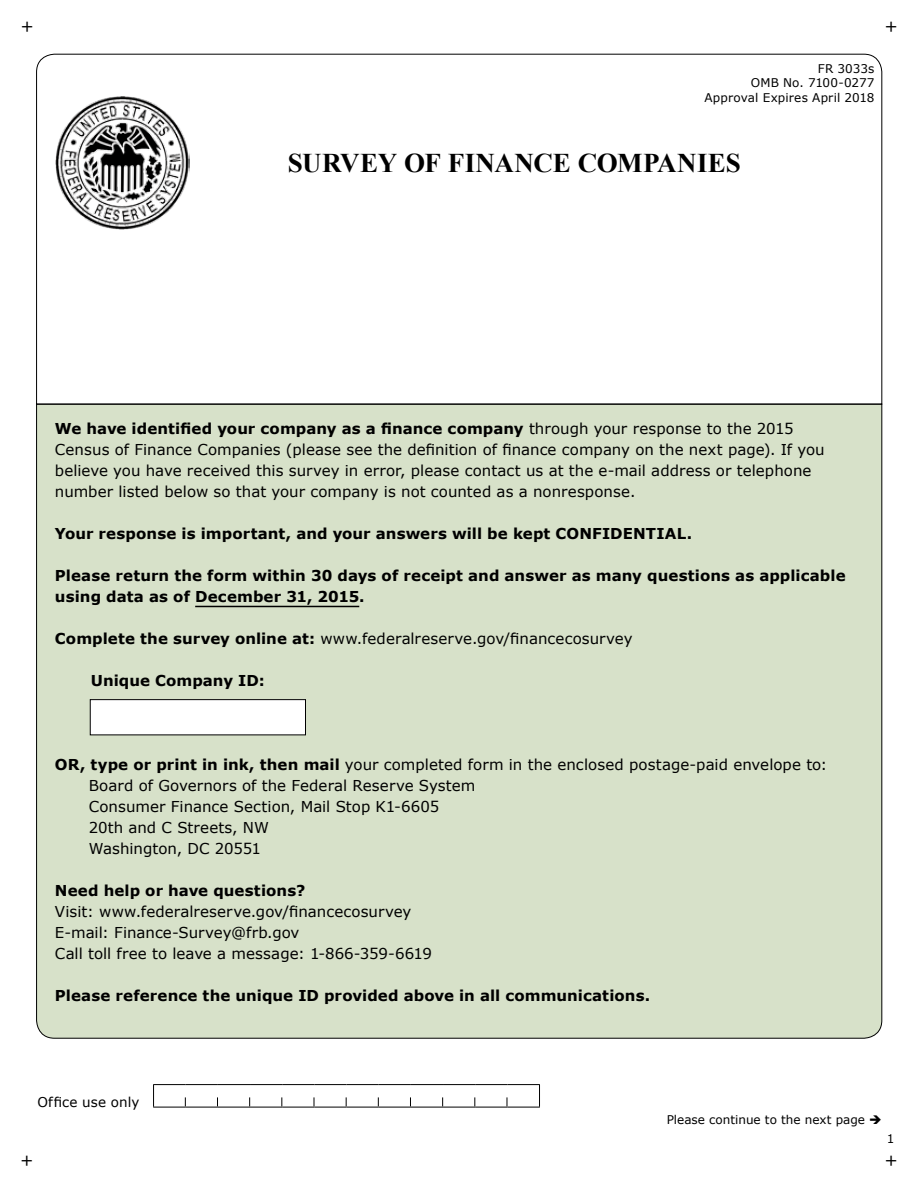
<style>
.page{position:relative;width:918px;height:1188px;background:#fff}
.page>*{position:absolute;margin:0;border:0;box-sizing:border-box;transform-origin:0 0}
.t1{font:700 27px "Times New Roman";color:#000}
.t2{font:16.5px "Verdana";color:#000}
.t3{font:15px/21px "Verdana";letter-spacing:.005em;color:#000}
.t4{font:700 15px/21px "Verdana";letter-spacing:.005em;color:#000}
.t5{font:13.5px "Verdana";letter-spacing:.015em;color:#000}
.t6{font:12px/14.4px "Verdana";color:#000;text-align:right}
.s1{font-weight:700}
</style>
<div class="page">
<div style="left:36px;top:405px;width:847px;height:634px;background:#d7e1c9"></div>
<svg style="left:36px;top:53px;width:847px;height:352px"></svg>
<img style="left:55px;top:96px;width:134px;height:134px">
<hr style="left:153px;top:1084px;width:33px;height:1px;background:#000">
<hr style="left:186px;top:1084px;width:32px;height:1px;background:#000">
<hr style="left:218px;top:1084px;width:32px;height:1px;background:#000">
<hr style="left:250px;top:1084px;width:32px;height:1px;background:#000">
<hr style="left:282px;top:1084px;width:32px;height:1px;background:#000">
<hr style="left:314px;top:1084px;width:33px;height:1px;background:#000">
<hr style="left:347px;top:1084px;width:32px;height:1px;background:#000">
<hr style="left:379px;top:1084px;width:32px;height:1px;background:#000">
<hr style="left:411px;top:1084px;width:32px;height:1px;background:#000">
<hr style="left:443px;top:1084px;width:32px;height:1px;background:#000">
<hr style="left:475px;top:1084px;width:32px;height:1px;background:#000">
<hr style="left:507px;top:1084px;width:33px;height:1px;background:#000">
<hr style="left:153px;top:1107px;width:33px;height:1px;background:#000">
<hr style="left:186px;top:1107px;width:32px;height:1px;background:#000">
<hr style="left:218px;top:1107px;width:32px;height:1px;background:#000">
<hr style="left:250px;top:1107px;width:32px;height:1px;background:#000">
<hr style="left:282px;top:1107px;width:32px;height:1px;background:#000">
<hr style="left:314px;top:1107px;width:33px;height:1px;background:#000">
<hr style="left:347px;top:1107px;width:32px;height:1px;background:#000">
<hr style="left:379px;top:1107px;width:32px;height:1px;background:#000">
<hr style="left:411px;top:1107px;width:32px;height:1px;background:#000">
<hr style="left:443px;top:1107px;width:32px;height:1px;background:#000">
<hr style="left:475px;top:1107px;width:32px;height:1px;background:#000">
<hr style="left:507px;top:1107px;width:33px;height:1px;background:#000">
<svg style="left:153px;top:1085px;width:387px;height:22px"></svg>
<div style="left:90px;top:700px;width:216px;height:35px;background:#fff"></div>
<div style="left:90px;top:699px;width:216px;height:36px;border:1px solid #000"></div>
<p class="t2" style="left:20px;top:15px;width:15px">+</p>
<p class="t2" style="left:884px;top:15px;width:15px">+</p>
<p class="t6" style="left:704px;top:61px;width:172px">FR 3033s<br>OMB No. 7100-0277<br>Approval Expires April 2018</p>
<h1 class="t1" style="left:288px;top:144px;width:455px">SURVEY OF FINANCE COMPANIES</h1>
<p class="t3" style="left:55px;top:418px;width:771px"><span class="s1">We have identified your company as a finance company</span> through your response to the 2015<br>Census of Finance Companies (please see the definition of finance company on the next page). If you believe you have received this survey in error, please contact us at the e-mail address or telephone number listed below so that your company is not counted as a nonresponse.</p>
<p class="t4" style="left:55px;top:523px;width:639px">Your response is important, and your answers will be kept CONFIDENTIAL.</p>
<p class="t4" style="left:55px;top:565px;width:792px">Please return the form within 30 days of receipt and answer as many questions as applicable using data as of December 31, 2015.</p>
<p class="t3" style="left:55px;top:628px;width:579px"><span class="s1">Complete the survey online at:</span> www.federalreserve.gov/financecosurvey</p>
<p class="t4" style="left:91px;top:670px;width:175px">Unique Company ID:</p>
<p class="t3" style="left:89px;top:754px;width:740px;text-indent:-34px"><span class="s1">OR, type or print in ink, then mail</span> your completed form in the enclosed postage-paid envelope to:<br>Board of Governors of the Federal Reserve System<br>Consumer Finance Section, Mail Stop K1-6605<br>20th and C Streets, NW<br>Washington, DC 20551</p>
<p class="t4" style="left:55px;top:880px;width:252px">Need help or have questions?</p>
<p class="t3" style="left:55px;top:901px;width:379px">Visit: www.federalreserve.gov/financecosurvey<br>E-mail: Finance-Survey@frb.gov<br>Call toll free to leave a message: 1-866-359-6619</p>
<p class="t4" style="left:55px;top:985px;width:597px">Please reference the unique ID provided above in all communications.</p>
<p class="t5" style="left:37px;top:1092px;width:104px">Office use only</p>
<p class="t6" style="left:667px;top:1113px;width:217px">Please continue to the next page ➔</p>
<p class="t6" style="left:887px;top:1132px;width:9px">1</p>
<p class="t2" style="left:20px;top:1149px;width:15px">+</p>
<p class="t2" style="left:884px;top:1149px;width:15px">+</p>
</div>
